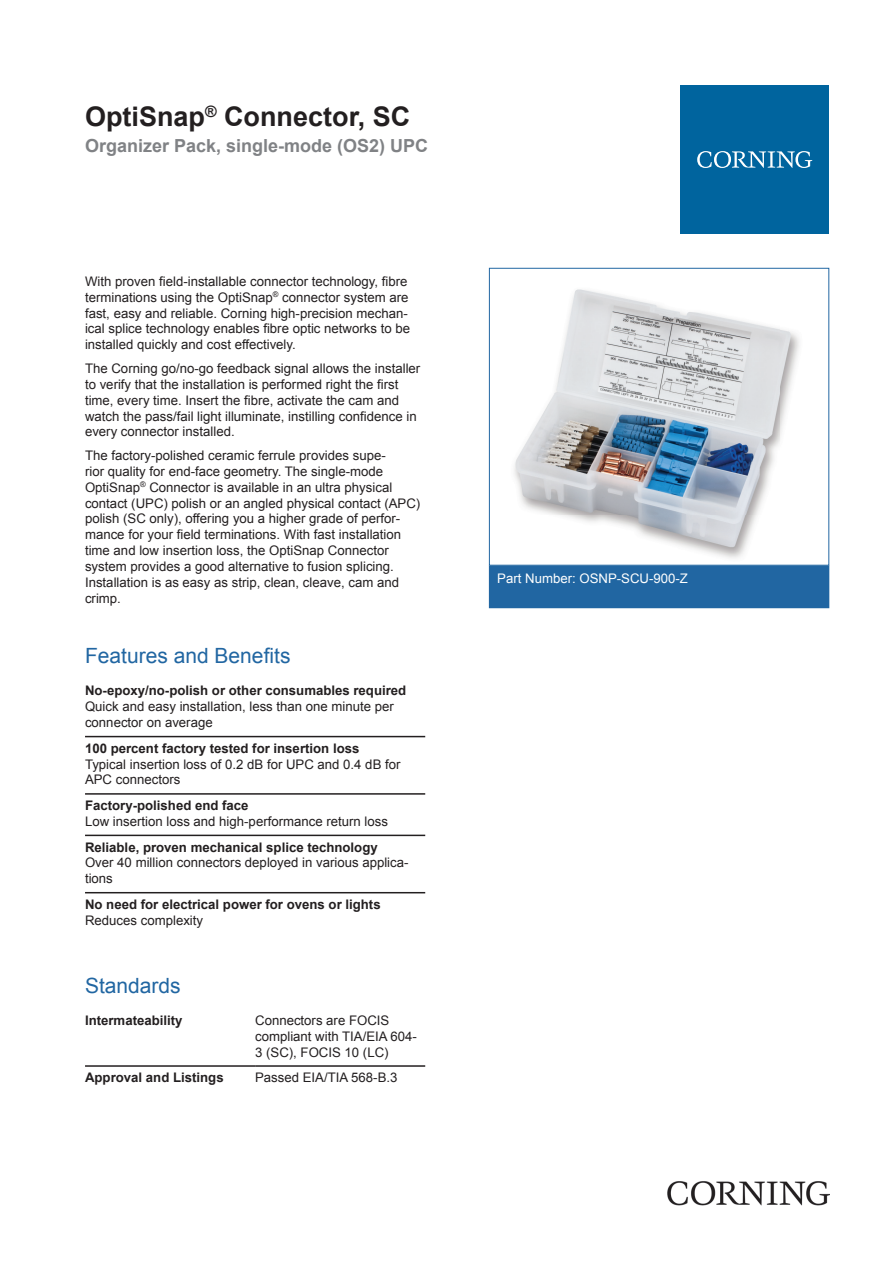
<style>
.page{position:relative;width:893px;height:1263px;background:#fff}
.page>*{position:absolute;margin:0;border:0;box-sizing:border-box;transform-origin:0 0}
.t1{font:700 27px "Arial";color:#231f20}
.t2{font:21px "Arial";color:#2166a2}
.t3{font:700 18px "Arial";color:#808285}
.t4{font:13.2px/15.9px "Arial";color:#231f20}
.t5{font:700 13.2px "Arial";color:#231f20}
.t6{font:13.2px "Arial";color:#fff}
</style>
<div class="page">
<img style="left:514px;top:289px;width:285px;height:269px">
<div style="left:489px;top:268px;width:340px;height:298px;border:1px solid #2166a2"></div>
<div style="left:489px;top:566px;width:340px;height:42px;background:#2166a2"></div>
<hr style="left:85px;top:736px;width:340px;height:1px;background:#231f20">
<hr style="left:85px;top:793px;width:340px;height:2px;background:#231f20">
<hr style="left:85px;top:835px;width:340px;height:1px;background:#231f20">
<hr style="left:85px;top:892px;width:340px;height:1px;background:#231f20">
<hr style="left:85px;top:1065px;width:170px;height:2px;background:#231f20">
<hr style="left:255px;top:1065px;width:170px;height:2px;background:#231f20">
<div style="left:680px;top:85px;width:149px;height:149px;background:#00649e"></div>
<svg style="left:697px;top:151px;width:115px;height:17px"></svg>
<img style="left:668px;top:1181px;width:161px;height:24px">
<h1 class="t1" style="left:85px;top:98px;width:327px">OptiSnap<sup>®</sup> Connector, SC</h1>
<h3 class="t3" style="left:85px;top:134px;width:345px">Organizer Pack, single-mode (OS2) UPC</h3>
<p class="t4" style="left:85px;top:273px;width:327px">With proven field -installable connector technology, fibre terminations using the OptiSnap<sup>®</sup> connector system are fast, easy and reliable. Corning high -precision mechan&shy;ical splice technology enables fibre optic networks to be installed quickly and cost effectively.</p>
<p class="t4" style="left:85px;top:361px;width:337px">The Corning go/no -go feedback signal allows the installer to verify that the installation is performed right the first time, every time. Insert the fibre, activate the cam and watch the pass/fail light illuminate, instilling confidence in every connector installed.</p>
<p class="t4" style="left:85px;top:448px;width:337px">The factory -polished ceramic ferrule provides supe-<br>rior quality for end -face geometry. The single -mode OptiSnap<sup>®</sup> Connector is available in an ultra physical contact (UPC) polish or an angled physical contact (APC) polish (SC only), offering you a higher grade of perfor&shy;mance for your field terminations. With fast installation time and low insertion loss, the OptiSnap Connector system provides a good alternative to fusion splicing.<br>Installation is as easy as strip, clean, cleave, cam and crimp.</p>
<h2 class="t2" style="left:85px;top:642px;width:207px">Features and Benefits</h2>
<p class="t5" style="left:85px;top:682px;width:323px">No-epoxy/no-polish or other consumables required</p>
<p class="t4" style="left:85px;top:699px;width:310px">Quick and easy installation, less than one minute per connector on average</p>
<p class="t5" style="left:85px;top:739px;width:276px">100 percent factory tested for insertion loss</p>
<p class="t4" style="left:85px;top:756px;width:317px">Typical insertion loss of 0.2 dB for UPC and 0.4 dB for<br>APC connectors</p>
<p class="t5" style="left:85px;top:797px;width:165px">Factory-polished end face</p>
<p class="t4" style="left:85px;top:813px;width:304px">Low insertion loss and high-performance return loss</p>
<p class="t5" style="left:85px;top:838px;width:294px">Reliable, proven mechanical splice technology</p>
<p class="t4" style="left:85px;top:855px;width:325px">Over 40 million connectors deployed in various applica&shy;tions</p>
<p class="t5" style="left:85px;top:895px;width:297px">No need for electrical power for ovens or lights</p>
<p class="t4" style="left:85px;top:912px;width:120px">Reduces complexity</p>
<h2 class="t2" style="left:85px;top:971px;width:97px">Standards</h2>
<p class="t5" style="left:85px;top:1011px;width:99px">Intermateability</p>
<p class="t4" style="left:255px;top:1012px;width:163px">Connectors are FOCIS compliant with TIA/EIA 604-<br>3 (SC), FOCIS 10 (LC)</p>
<p class="t5" style="left:85px;top:1069px;width:140px">Approval and Listings</p>
<p class="t4" style="left:255px;top:1070px;width:144px">Passed EIA/TIA 568-B.3</p>
<p class="t6" style="left:497px;top:570px;width:192px">Part Number: OSNP-SCU-900-Z</p>
</div>
